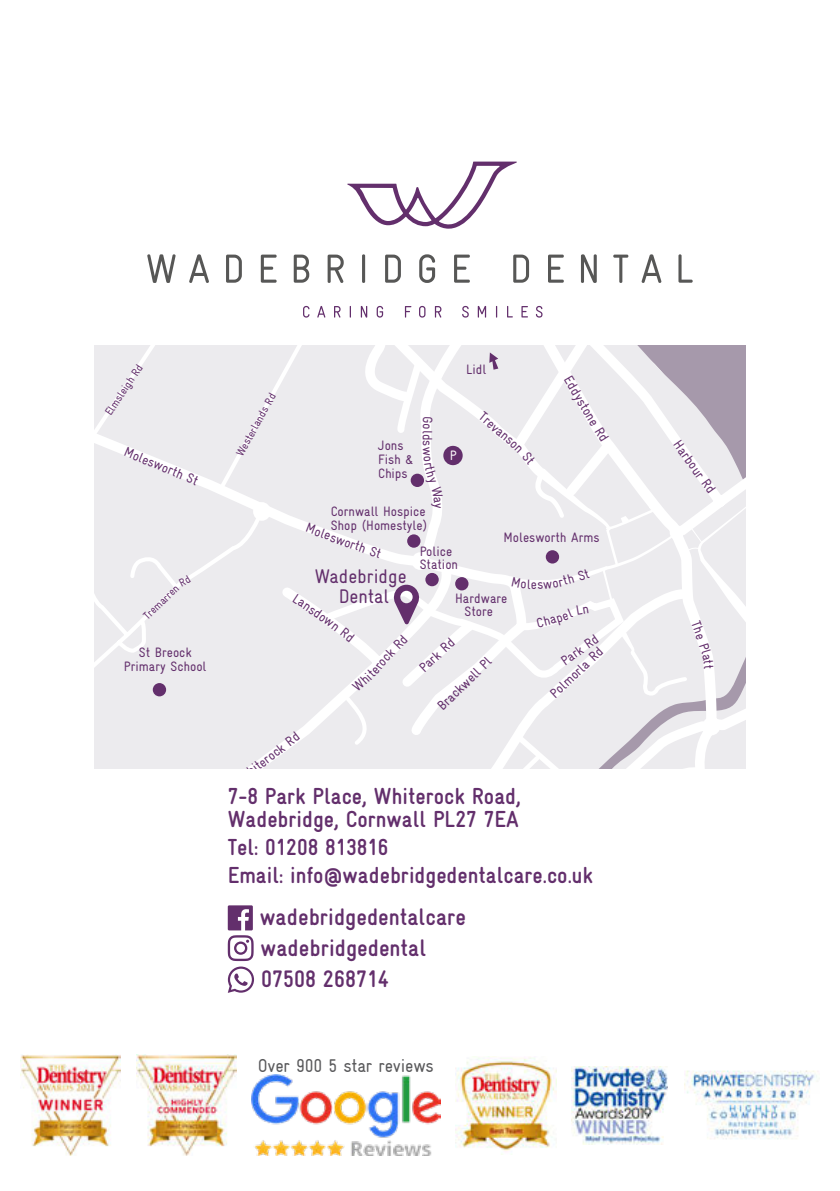
<style>
.page{position:relative;width:840px;height:1191px;background:#fff}
.page>*{position:absolute;margin:0;border:0;box-sizing:border-box;transform-origin:0 0}
.t1{font:700 24px "Gravur Condensed";color:#632f6c}
.t2{font:700 23.2px/23.2px "Gravur Condensed";color:#632f6c}
.t3{font:19.8px/20.4px "Gravur Condensed";color:#632f6c;text-align:center}
.t4{font:18.6px "Gravur Condensed";letter-spacing:-.01em;color:#59595b}
.t5{font:13.6px/14.2px "Gravur Condensed";color:#632f6c}
.t6{font:13.6px "Gravur Condensed";color:#fff}
.t7{font:11.2px "Gravur Condensed";color:#632f6c}
</style>
<div class="page">
<svg style="left:147px;top:254px;width:28px;height:29px"></svg>
<svg style="left:189px;top:254px;width:20px;height:29px"></svg>
<svg style="left:226px;top:255px;width:16px;height:28px"></svg>
<svg style="left:261px;top:255px;width:15px;height:28px"></svg>
<svg style="left:293px;top:255px;width:16px;height:28px"></svg>
<svg style="left:327px;top:255px;width:16px;height:28px"></svg>
<svg style="left:362px;top:254px;width:3px;height:29px"></svg>
<svg style="left:385px;top:255px;width:15px;height:28px"></svg>
<svg style="left:419px;top:254px;width:16px;height:29px"></svg>
<svg style="left:454px;top:255px;width:15px;height:28px"></svg>
<svg style="left:513px;top:255px;width:15px;height:28px"></svg>
<svg style="left:548px;top:255px;width:15px;height:28px"></svg>
<svg style="left:581px;top:254px;width:15px;height:29px"></svg>
<svg style="left:613px;top:255px;width:15px;height:28px"></svg>
<svg style="left:641px;top:254px;width:20px;height:29px"></svg>
<svg style="left:678px;top:254px;width:14px;height:29px"></svg>
<svg style="left:303px;top:306px;width:6px;height:11px"></svg>
<svg style="left:317px;top:306px;width:8px;height:11px"></svg>
<svg style="left:334px;top:306px;width:6px;height:11px"></svg>
<svg style="left:349px;top:306px;width:2px;height:11px"></svg>
<svg style="left:360px;top:306px;width:7px;height:11px"></svg>
<svg style="left:376px;top:306px;width:7px;height:11px"></svg>
<svg style="left:404px;top:306px;width:7px;height:11px"></svg>
<svg style="left:419px;top:306px;width:6px;height:11px"></svg>
<svg style="left:434px;top:306px;width:7px;height:11px"></svg>
<svg style="left:462px;top:306px;width:6px;height:11px"></svg>
<svg style="left:477px;top:306px;width:9px;height:11px"></svg>
<svg style="left:507px;top:306px;width:5px;height:11px"></svg>
<svg style="left:521px;top:306px;width:6px;height:11px"></svg>
<svg style="left:535px;top:306px;width:7px;height:11px"></svg>
<svg style="left:347px;top:162px;width:169px;height:67px"></svg>
<svg style="left:228px;top:905px;width:26px;height:88px"></svg>
<img style="left:455px;top:1056px;width:101px;height:95px">
<img style="left:136px;top:1054px;width:101px;height:101px">
<img style="left:20px;top:1054px;width:101px;height:101px">
<img style="left:571px;top:1066px;width:96px;height:78px">
<img style="left:252px;top:1074px;width:188px;height:81px">
<img style="left:684px;top:1070px;width:134px;height:69px">
<svg style="left:94px;top:346px;width:651px;height:422px;background:#ebeaed"></svg>
<p class="t7" style="left:102px;top:410px;width:60px;rotate:-56deg">Elmsleigh Rd</p>
<p class="t5" style="left:128px;top:444px;width:80px;rotate:23deg">Molesworth St</p>
<p class="t7" style="left:233px;top:452px;width:72px;rotate:-61deg">Westerlands Rd</p>
<p class="t5" style="left:466px;top:362px;width:22px">Lidl</p>
<p class="t5" style="left:378px;top:438px;width:36px">Jons<br>Fish &amp;<br>Chips</p>
<p class="t5" style="left:434px;top:434px;width:8px;rotate:90deg">d</p>
<p class="t6" style="left:449px;top:448px;width:8px">P</p>
<p class="t5" style="left:573px;top:373px;width:57px;rotate:59deg">Eddystone</p>
<p class="t5" style="left:693px;top:453px;width:44px;rotate:54deg">bour Rd</p>
<p class="t7" style="left:141px;top:613px;width:46px;rotate:-44deg">Tremarren</p>
<p class="t5" style="left:330px;top:504px;width:98px">Cornwall Hospice<br>Shop (Homestyle)</p>
<p class="t5" style="left:419px;top:545px;width:40px;line-height:13.2px">Police<br>Station</p>
<p class="t5" style="left:455px;top:591px;width:54px;line-height:13.2px;text-align:center">Hardware<br>Store</p>
<p class="t5" style="left:317px;top:524px;width:44px;rotate:20deg">oleswor</p>
<p class="t5" style="left:503px;top:530px;width:98px">Molesworth Arms</p>
<p class="t3" style="left:314px;top:566px;width:93px">Wadebridge<br>Dental</p>
<p class="t5" style="left:124px;top:645px;width:84px;text-align:center">St Breock<br>Primary School</p>
<p class="t5" style="left:434px;top:702px;width:71px;rotate:-44deg">Brackwell Pl</p>
<p class="t5" style="left:558px;top:656px;width:44px;rotate:-35deg">Park Rd</p>
<p class="t5" style="left:556px;top:681px;width:56px;rotate:-43deg">lmorla Rd</p>
<p class="t5" style="left:264px;top:752px;width:39px;rotate:-38deg">ock Rd</p>
<p class="t5" style="left:235px;top:773px;width:37px;rotate:-37deg">Whiter</p>
<p class="t2" style="left:228px;top:784px;width:295px">7-8 Park Place, Whiterock Road,<br>Wadebridge, Cornwall PL27 7EA</p>
<p class="t2" style="left:228px;top:835px;width:162px">Tel: 01208 813816</p>
<p class="t2" style="left:228px;top:863px;width:366px">Email: info@wadebridgedentalcare.co.uk</p>
<p class="t1" style="left:260px;top:903px;width:208px">wadebridgedentalcare</p>
<p class="t1" style="left:260px;top:934px;width:167px">wadebridgedental</p>
<p class="t1" style="left:261px;top:965px;width:129px">07508 268714</p>
<p class="t4" style="left:257px;top:1054px;width:178px">Over 900 5 star reviews</p>
</div>
